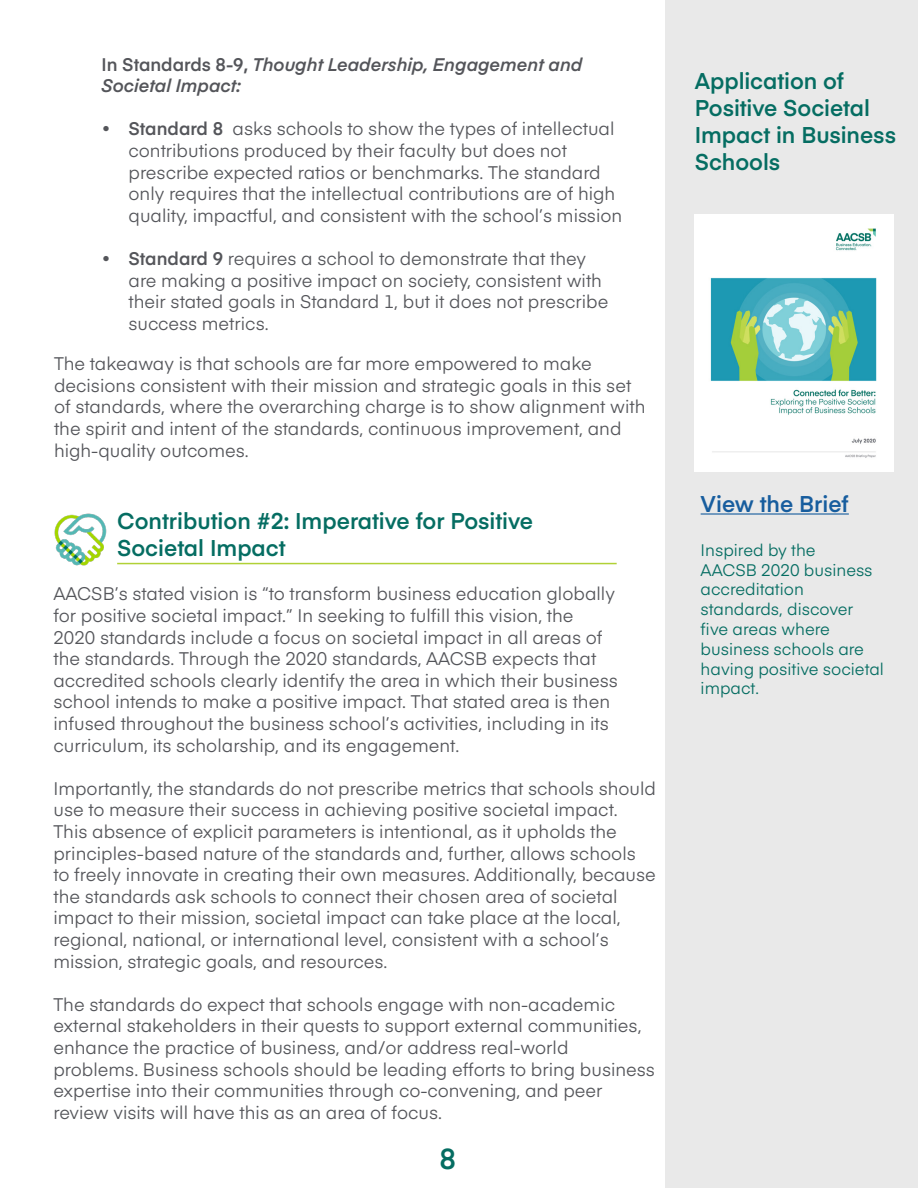
<style>
.page{position:relative;width:918px;height:1188px;background:#fff}
.page>*{position:absolute;margin:0;border:0;box-sizing:border-box;transform-origin:0 0}
.t1{font:600 28.5px "Eina 03";color:#056d62}
.t2{font:600 22.5px/27px "Eina 03";color:#056d62}
.t3{font:600 22.5px "Eina 03";color:#175d9e}
.t4{font:18px/21.6px "Eina 03";color:#54555a}
.t5{font:italic 600 18px/21.6px "Eina 03";color:#54555a}
.t6{font:16.5px/19.8px "Eina 03";color:#056d62}
.s1{font-style:normal}
.s2{font-weight:600}
</style>
<div class="page">
<div style="left:665px;top:0;width:253px;height:1188px;background:#e9e9e9"></div>
<img style="left:695px;top:215px;width:199px;height:257px">
<hr style="left:701px;top:513px;width:148px;height:2px;background:#175d9e">
<hr style="left:117px;top:563px;width:500px;height:1px;background:#b1d136">
<img style="left:54px;top:513px;width:53px;height:53px">
<p class="t5" style="left:102px;top:52px;width:482px"><span class="s1">In Standards 8-9,</span> Thought Leadership, Engagement and<br>Societal Impact:</p>
<p class="t4" style="left:129px;top:117px;width:495px;text-indent:-27px"><span class="s2">• Standard 8</span> asks schools to show the types of intellectual contributions produced by their faculty but does not prescribe expected ratios or benchmarks. The standard only requires that the intellectual contributions are of high quality, impactful, and consistent with the school’s mission</p>
<p class="t4" style="left:129px;top:246px;width:481px;text-indent:-27px"><span class="s2">• Standard 9</span> requires a school to demonstrate that they are making a positive impact on society, consistent with their stated goals in Standard 1, but it does not prescribe success metrics.</p>
<p class="t4" style="left:54px;top:352px;width:593px">The takeaway is that schools are far more empowered to make decisions consistent with their mission and strategic goals in this set of standards, where the overarching charge is to show alignment with the spirit and intent of the standards, continuous improvement, and high-quality outcomes.</p>
<p class="t2" style="left:117px;top:506px;width:418px">Contribution #2: Imperative for Positive<br>Societal Impact</p>
<p class="t4" style="left:53px;top:582px;width:566px">AACSB’s stated vision is “to transform business education globally for positive societal impact.” In seeking to fulfill this vision, the 2020 standards include a focus on societal impact in all areas of the standards. Through the 2020 standards, AACSB expects that accredited schools clearly identify the area in which their business school intends to make a positive impact. That stated area is then infused throughout the business school’s activities, including in its curriculum, its scholarship, and its engagement.</p>
<p class="t4" style="left:53px;top:776px;width:604px">Importantly, the standards do not prescribe metrics that schools should use to measure their success in achieving positive societal impact.<br>This absence of explicit parameters is intentional, as it upholds the principles-based nature of the standards and, further, allows schools to freely innovate in creating their own measures. Additionally, because the standards ask schools to connect their chosen area of societal impact to their mission, societal impact can take place at the local, regional, national, or international level, consistent with a school’s mission, strategic goals, and resources.</p>
<p class="t4" style="left:53px;top:992px;width:603px">The standards do expect that schools engage with non-academic external stakeholders in their quests to support external communities, enhance the practice of business, and/or address real-world problems. Business schools should be leading efforts to bring business expertise into their communities through co-convening, and peer review visits will have this as an area of focus.</p>
<h1 class="t1" style="left:440px;top:1138px;width:18px">8</h1>
<p class="t2" style="left:695px;top:67px;width:203px">Application of<br>Positive Societal<br>Impact in Business<br>Schools</p>
<p class="t3" style="left:701px;top:487px;width:150px">View the Brief</p>
<p class="t6" style="left:701px;top:539px;width:185px">Inspired by the<br>AACSB 2020 business accreditation standards, discover five areas where business schools are having positive societal impact.</p>
</div>
